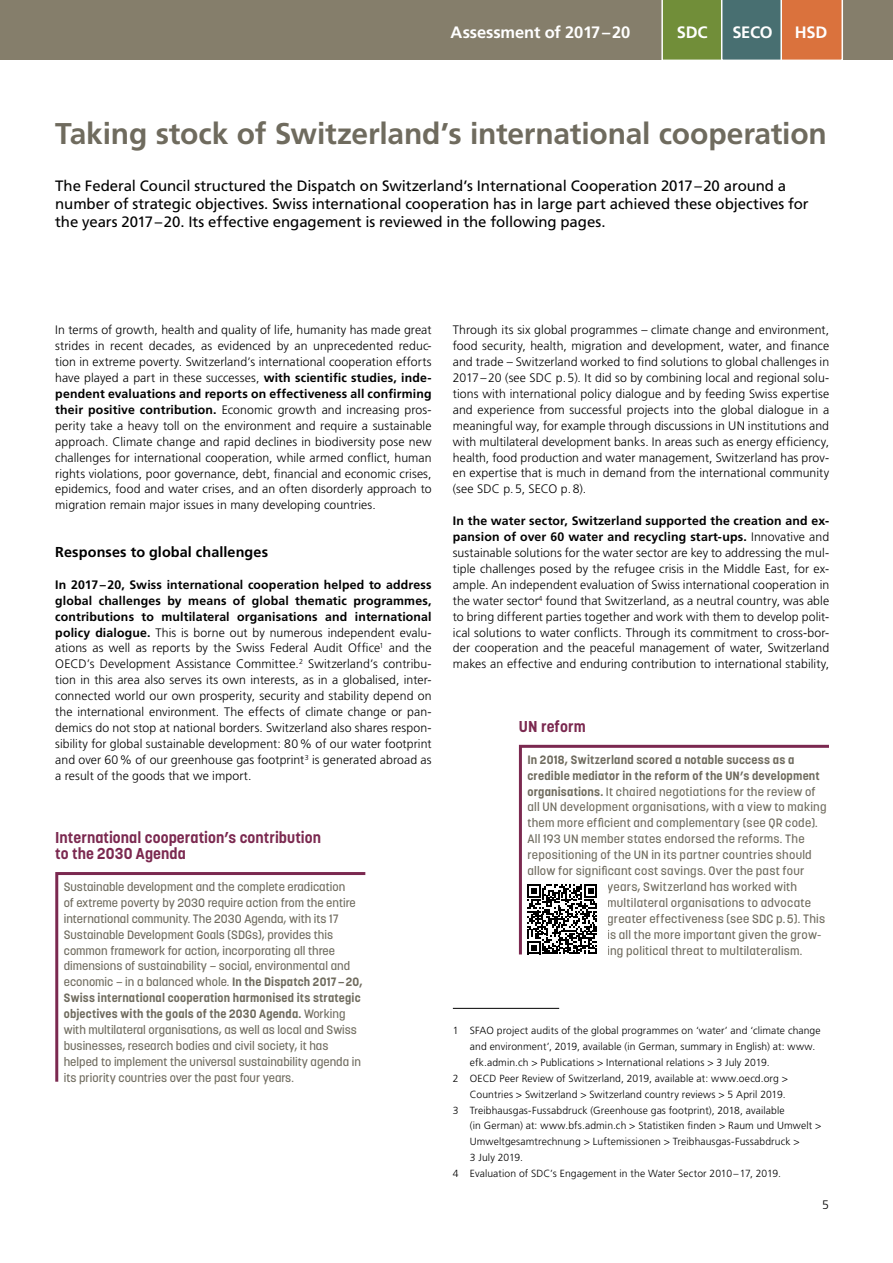
<style>
.page{position:relative;width:893px;height:1263px;background:#fff}
.page>*{position:absolute;margin:0;border:0;box-sizing:border-box;transform-origin:0 0}
.t1{font:700 30px "Frutiger LT Pro";letter-spacing:-.005em;color:#6f6b5e}
.t2{font:700 16.5px "Frutiger LT Pro";letter-spacing:-.01em;color:#fff}
.t3{font:700 15.6px/15.9px "Korolev";letter-spacing:.005em;color:#7b2950}
.t4{font:15px/18px "Frutiger LT Pro";letter-spacing:-.01em;color:#000}
.t5{font:700 14.4px "Frutiger LT Pro";letter-spacing:.005em;color:#000}
.t6{font:300 12.3px/15.9px "Frutiger LT Pro";letter-spacing:.005em;color:#000;text-align:justify}
.t7{font:500 12px/15.9px "Korolev";color:#6f6b5e}
.t8{font:500 12px "Korolev";letter-spacing:.02em;color:#6f6b5e}
.t9{font:700 12px "Korolev";letter-spacing:.015em;color:#6f6b5e}
.t10{font:300 10.35px "Frutiger LT Pro";letter-spacing:.01em;color:#000}
.s1{font-weight:700}
</style>
<div class="page">
<div style="left:0;top:0;width:893px;height:60px;background:#857e6b"></div>
<svg style="left:661px;top:0;width:182px;height:60px;background:#8b7f54"></svg>
<svg style="left:55px;top:872px;width:311px;height:210px"></svg>
<hr style="left:453px;top:1008px;width:106px;height:1px;background:#000">
<svg style="left:518px;top:744px;width:311px;height:211px"></svg>
<div style="left:526px;top:878px;width:81px;height:85px;background:#fff"></div>
<svg style="left:527px;top:884px;width:70px;height:70px"></svg>
<h2 class="t2" style="left:451px;top:22px;width:181px">Assessment of 2017–20</h2>
<h2 class="t2" style="left:677px;top:22px;width:32px">SDC</h2>
<h2 class="t2" style="left:732px;top:22px;width:42px">SECO</h2>
<h2 class="t2" style="left:795px;top:22px;width:34px">HSD</h2>
<h1 class="t1" style="left:55px;top:115px;width:773px">Taking stock of Switzerland’s international cooperation</h1>
<p class="t4" style="left:55px;top:177px;width:755px">The Federal Council structured the Dispatch on Switzerland’s International Cooperation 2017–20 around a number of strategic objectives. Swiss international cooperation has in large part achieved these objectives for the years 2017–20. Its effective engagement is reviewed in the following pages.</p>
<p class="t6" style="left:55px;top:322px;width:378px">In terms of growth, health and quality of life, humanity has made great strides in recent decades, as evidenced by an unprecedented reduc&shy;tion in extreme poverty. Switzerland’s international cooperation efforts have played a part in these successes, <span class="s1">with scientific studies, inde&shy;pendent evaluations and reports on effectiveness all confirming their positive contribution.</span> Economic growth and increasing pros&shy;perity take a heavy toll on the environment and require a sustainable approach. Climate change and rapid declines in biodiversity pose new challenges for international cooperation, while armed conflict, human rights violations, poor governance, debt, financial and economic crises, epidemics, food and water crises, and an often disorderly approach to migration remain major issues in many developing countries.</p>
<p class="t5" style="left:55px;top:543px;width:214px">Responses to global challenges</p>
<p class="t6" style="left:55px;top:577px;width:378px"><span class="s1">In 2017–20, Swiss international cooperation helped to address global challenges by means of global thematic programmes, contributions to multilateral organisations and international policy dialogue.</span> This is borne out by numerous independent evalu&shy;ations as well as reports by the Swiss Federal Audit Office<sup>1</sup> and the OECD’s Development Assistance Committee.<sup>2</sup> Switzerland’s contribu&shy;tion in this area also serves its own interests, as in a globalised, inter&shy;connected world our own prosperity, security and stability depend on the international environment. The effects of climate change or pan&shy;demics do not stop at national borders. Switzerland also shares respon&shy;sibility for global sustainable development: 80% of our water footprint and over 60% of our greenhouse gas footprint<sup>3</sup> is generated abroad as a result of the goods that we import.</p>
<p class="t3" style="left:55px;top:830px;width:267px">International cooperation’s contribution to the 2030 Agenda</p>
<p class="t7" style="left:64px;top:879px;width:300px">Sustainable development and the complete eradication<br>of extreme poverty by 2030 require action from the entire international community. The 2030 Agenda, with its 17<br>Sustainable Development Goals (SDGs), provides this common framework for action, incorporating all three dimensions of sustainability — social, environmental and economic — in a balanced whole. <span class="s1">In the Dispatch 2017—20, Swiss international cooperation harmonised its strategic objectives with the goals of the 2030 Agenda.</span> Working with multilateral organisations, as well as local and Swiss businesses, research bodies and civil society, it has helped to implement the universal sustainability agenda in its priority countries over the past four years.</p>
<p class="t6" style="left:453px;top:322px;width:378px">Through its six global programmes – climate change and environment, food security, health, migration and development, water, and finance and trade – Switzerland worked to find solutions to global challenges in 2017–20 (see SDC p.5). It did so by combining local and regional solu&shy;tions with international policy dialogue and by feeding Swiss expertise and experience from successful projects into the global dialogue in a meaningful way, for example through discussions in UN institutions and with multilateral development banks. In areas such as energy efficiency, health, food production and water management, Switzerland has prov&shy;en expertise that is much in demand from the international community (see SDC p.5, SECO p.8).</p>
<p class="t6" style="left:453px;top:513px;width:378px"><span class="s1">In the water sector, Switzerland supported the creation and ex&shy;pansion of over 60 water and recycling start-ups.</span> Innovative and sustainable solutions for the water sector are key to addressing the mul&shy;tiple challenges posed by the refugee crisis in the Middle East, for ex&shy;ample. An independent evaluation of Swiss international cooperation in the water sector<sup>4</sup> found that Switzerland, as a neutral country, was able to bring different parties together and work with them to develop polit&shy;ical solutions to water conflicts. Through its commitment to cross-bor&shy;der cooperation and the peaceful management of water, Switzerland makes an effective and enduring contribution to international stability,</p>
<p class="t3" style="left:519px;top:718px;width:68px">UN reform</p>
<p class="t9" style="left:527px;top:752px;width:268px">In 2018, Switzerland scored a notable success as a</p>
<p class="t9" style="left:527px;top:768px;width:294px">credible mediator in the reform of the UN’s development</p>
<p class="t7" style="left:527px;top:783px;width:290px"><span class="s1">organisations.</span> It chaired negotiations for the review of</p>
<p class="t7" style="left:527px;top:799px;width:301px">all UN development organisations, with a view to making</p>
<p class="t8" style="left:527px;top:815px;width:292px">them more efficient and complementary (see QR code).</p>
<p class="t8" style="left:527px;top:831px;width:279px">All 193 UN member states endorsed the reforms. The</p>
<p class="t8" style="left:527px;top:847px;width:286px">repositioning of the UN in its partner countries should</p>
<p class="t8" style="left:527px;top:863px;width:278px">allow for significant cost savings. Over the past four</p>
<p class="t8" style="left:607px;top:879px;width:191px">years, Switzerland has worked with</p>
<p class="t8" style="left:607px;top:895px;width:205px">multilateral organisations to advocate</p>
<p class="t8" style="left:607px;top:911px;width:219px">greater effectiveness (see SDC p.5). This</p>
<p class="t7" style="left:607px;top:926px;width:216px">is all the more important given the grow-</p>
<p class="t7" style="left:607px;top:942px;width:197px">ing political threat to multilateralism.</p>
<p class="t10" style="left:453px;top:1024px;width:369px">1 SFAO project audits of the global programmes on ‘water’ and ‘climate change</p>
<p class="t10" style="left:470px;top:1040px;width:347px">and environment’, 2019, available (in German, summary in English) at: www.</p>
<p class="t10" style="left:470px;top:1056px;width:301px">efk.admin.ch &gt; Publications &gt; International relations &gt; 3 July 2019.</p>
<p class="t10" style="left:453px;top:1072px;width:337px">2 OECD Peer Review of Switzerland, 2019, available at: www.oecd.org &gt;</p>
<p class="t10" style="left:470px;top:1088px;width:317px">Countries &gt; Switzerland &gt; Switzerland country reviews &gt; 5 April 2019.</p>
<p class="t10" style="left:453px;top:1104px;width:333px">3 Treibhausgas-Fussabdruck (Greenhouse gas footprint), 2018, available</p>
<p class="t10" style="left:470px;top:1120px;width:353px">(in German) at: www.bfs.admin.ch &gt; Statistiken finden &gt; Raum und Umwelt &gt;</p>
<p class="t10" style="left:470px;top:1136px;width:331px">Umweltgesamtrechnung &gt; Luftemissionen &gt; Treibhausgas-Fussabdruck &gt;</p>
<p class="t10" style="left:470px;top:1152px;width:55px">3 July 2019.</p>
<p class="t10" style="left:453px;top:1167px;width:330px">4 Evaluation of SDC’s Engagement in the Water Sector 2010–17, 2019.</p>
<p class="t6" style="left:822px;top:1197px;width:8px">5</p>
</div>
